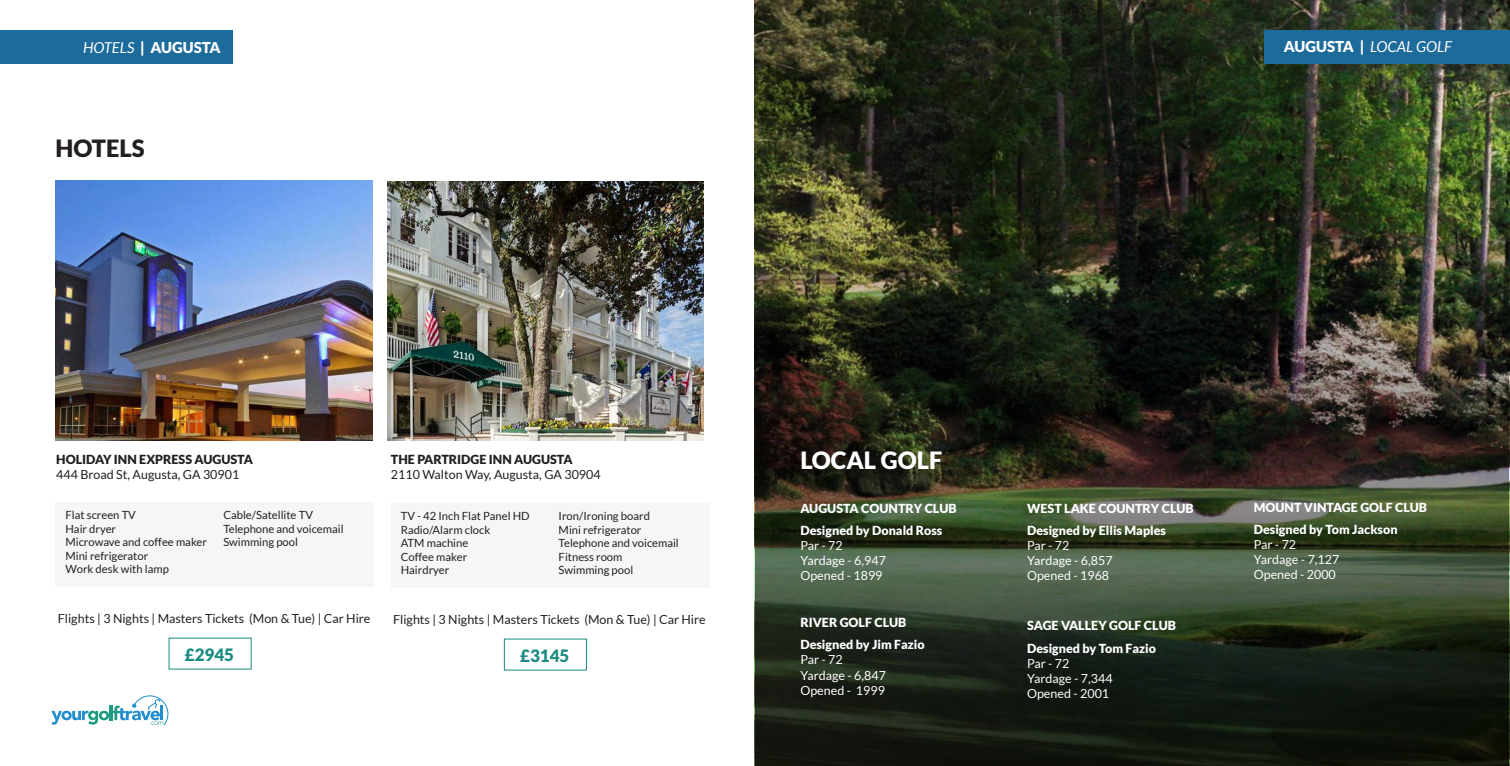
<style>
.page{position:relative;width:1510px;height:766px;background:#fff}
.page>*{position:absolute;margin:0;border:0;box-sizing:border-box;transform-origin:0 0}
.t1{font:900 23.75px "Lato";color:#fff}
.t2{font:900 23.75px "Lato";color:#231f20}
.t3{font:900 17px "Lato";color:#1b8c81}
.t4{font:italic 15px "Lato";color:#fff}
.t5{font:900 15px "Lato";color:#fff}
.t6{font:900 12.5px "Lato";color:#fff}
.t7{font:12.5px/15px "Lato";color:#fff}
.t8{font:12.5px "Lato";color:#231f20}
.t9{font:900 12.5px "Lato";color:#231f20}
.t10{font:11.25px/13.5px "Lato";color:#231f20}
.s1{font-weight:400;font-style:italic}
.s2{font-weight:900;font-style:normal}
</style>
<div class="page">
<svg style="left:52px;top:695px;width:116px;height:30px"></svg>
<img style="left:56px;top:181px;width:316px;height:259px">
<div style="left:0;top:30px;width:232px;height:34px;background:#1c6b9b"></div>
<img style="left:387px;top:181px;width:316px;height:259px">
<div style="left:56px;top:502px;width:318px;height:85px;background:#f5f7f5"></div>
<div style="left:391px;top:503px;width:318px;height:85px;background:#f5f7f5"></div>
<img style="left:755px;top:0;width:754px;height:765px">
<h3 class="t5" style="left:83px;top:39px;width:139px"><span class="s1">HOTELS</span> | AUGUSTA</h3>
<h1 class="t2" style="left:56px;top:135px;width:91px">HOTELS</h1>
<h3 class="t4" style="left:1283px;top:38px;width:170px"><span class="s2">AUGUSTA |</span> LOCAL GOLF</h3>
<p class="t9" style="left:56px;top:452px;width:198px">HOLIDAY INN EXPRESS AUGUSTA</p>
<p class="t8" style="left:56px;top:468px;width:184px">444 Broad St, Augusta, GA 30901</p>
<p class="t10" style="left:65px;top:508px;width:143px">Flat screen TV<br>Hair dryer<br>Microwave and coffee maker<br>Mini refrigerator<br>Work desk with lamp</p>
<p class="t10" style="left:223px;top:508px;width:122px">Cable/Satellite TV<br>Telephone and voicemail<br>Swimming pool</p>
<p class="t8" style="left:58px;top:611px;width:314px">Flights | 3 Nights | Masters Tickets (Mon &amp; Tue) | Car Hire</p>
<h2 class="t3" style="left:185px;top:644px;width:51px">£2945</h2>
<p class="t9" style="left:391px;top:452px;width:183px">THE PARTRIDGE INN AUGUSTA</p>
<p class="t8" style="left:391px;top:468px;width:211px">2110 Walton Way, Augusta, GA 30904</p>
<p class="t10" style="left:401px;top:509px;width:130px">TV - 42 Inch Flat Panel HD<br>Radio/Alarm clock<br>ATM machine<br>Coffee maker<br>Hairdryer</p>
<p class="t10" style="left:558px;top:509px;width:122px">Iron/Ironing board<br>Mini refrigerator<br>Telephone and voicemail<br>Fitness room<br>Swimming pool</p>
<p class="t8" style="left:393px;top:612px;width:314px">Flights | 3 Nights | Masters Tickets (Mon &amp; Tue) | Car Hire</p>
<h2 class="t3" style="left:520px;top:645px;width:51px">£3145</h2>
<h1 class="t1" style="left:800px;top:446px;width:143px">LOCAL GOLF</h1>
<p class="t6" style="left:800px;top:501px;width:158px">AUGUSTA COUNTRY CLUB</p>
<p class="t6" style="left:1027px;top:501px;width:168px">WEST LAKE COUNTRY CLUB</p>
<p class="t6" style="left:1253px;top:500px;width:175px">MOUNT VINTAGE GOLF CLUB</p>
<p class="t6" style="left:800px;top:523px;width:144px">Designed by Donald Ross</p>
<p class="t7" style="left:800px;top:538px;width:87px">Par - 72<br>Yardage - 6,947<br>Opened - 1899</p>
<p class="t6" style="left:1027px;top:523px;width:140px">Designed by Ellis Maples</p>
<p class="t7" style="left:1027px;top:538px;width:87px">Par - 72<br>Yardage - 6,857<br>Opened - 1968</p>
<p class="t6" style="left:1253px;top:522px;width:145px">Designed by Tom Jackson</p>
<p class="t7" style="left:1253px;top:537px;width:87px">Par - 72<br>Yardage - 7,127<br>Opened - 2000</p>
<p class="t6" style="left:800px;top:615px;width:108px">RIVER GOLF CLUB</p>
<p class="t6" style="left:1027px;top:618px;width:150px">SAGE VALLEY GOLF CLUB</p>
<p class="t6" style="left:800px;top:637px;width:126px">Designed by Jim Fazio</p>
<p class="t7" style="left:800px;top:652px;width:87px">Par - 72<br>Yardage - 6,847<br>Opened - 1999</p>
<p class="t6" style="left:1027px;top:640px;width:130px">Designed by Tom Fazio</p>
<p class="t7" style="left:1027px;top:655px;width:87px">Par - 72<br>Yardage - 7,344<br>Opened - 2001</p>
</div>
